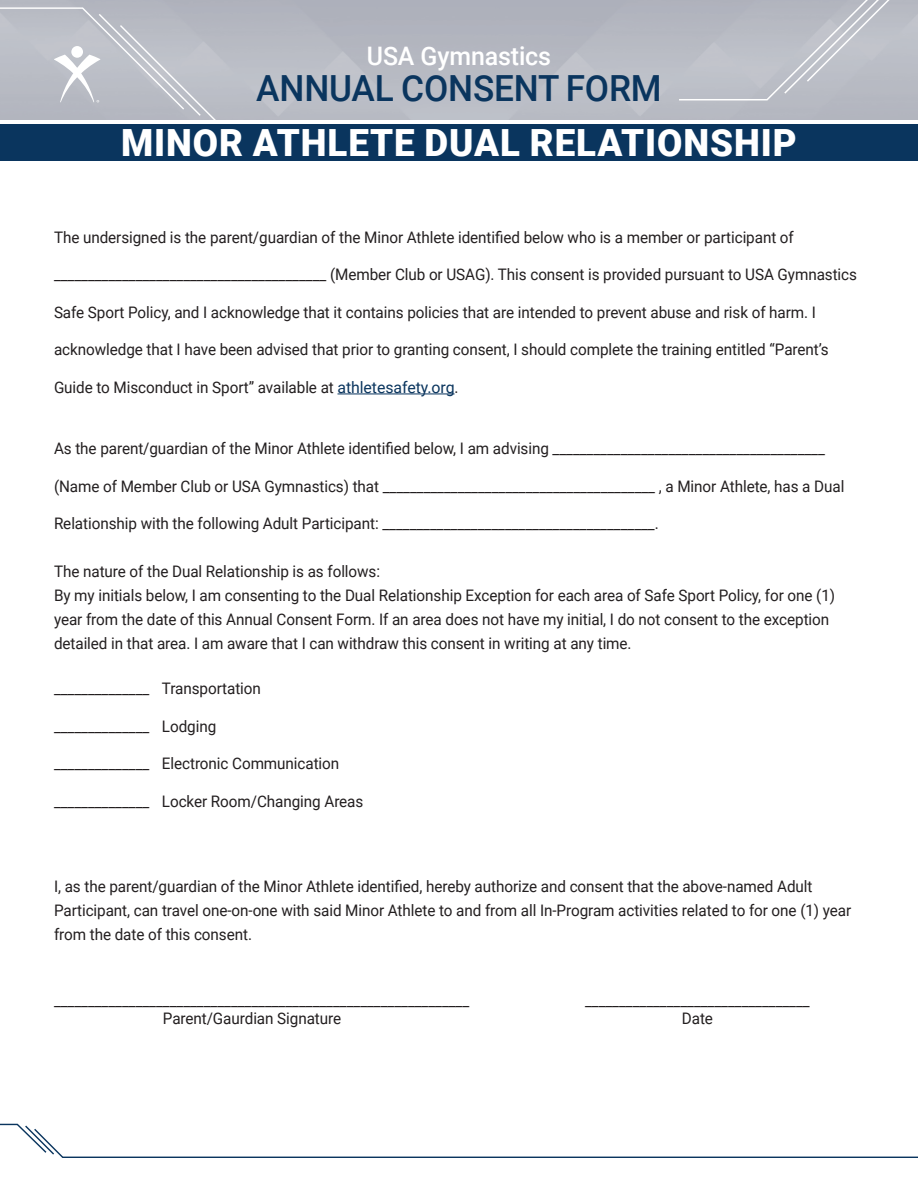
<style>
.page{position:relative;width:918px;height:1188px;background:#fff}
.page>*{position:absolute;margin:0;border:0;box-sizing:border-box;transform-origin:0 0}
.Form_title_-_head{font:900 37.5px "Roboto";letter-spacing:.025em;color:#fff}
.t1{font:500 36px "Roboto";letter-spacing:-.005em;color:#0a355e}
.t2{font:500 25.5px "Roboto";letter-spacing:-.005em;color:#fff}
.bod-25pt_leading{font:15.9px "Roboto";letter-spacing:-.005em;color:#231f20;scale:.96 1}
.bod{font:15.9px/24px "Roboto";letter-spacing:-.005em;color:#231f20;scale:.96 1}
.signature-date_tabs{font:15.9px "Roboto";letter-spacing:-.005em;color:#231f20;scale:.96 1}
.s1{color:#0a355e}
</style>
<div class="page">
<svg style="left:0;top:1123px;width:918px;height:35px"></svg>
<svg style="left:678px;top:0;width:239px;height:101px;background:#bbbec6"></svg>
<svg style="left:0;top:7px;width:223px;height:113px;background:#bdc0c8"></svg>
<div style="left:0;top:124px;width:918px;height:36px;background:#0a355e"></div>
<hr style="left:337px;top:394px;width:118px;height:1px;background:#0a355e">
<h3 class="t2" style="left:367px;top:38px;width:186px">USA Gymnastics</h3>
<h2 class="t1" style="left:256px;top:63px;width:407px">ANNUAL CONSENT FORM</h2>
<p class="Form_title_-_head" style="left:121px;top:117px;width:677px">MINOR ATHLETE DUAL RELATIONSHIP</p>
<p class="bod-25pt_leading" style="left:54px;top:226px;width:772px">The undersigned is the parent/guardian of the Minor Athlete identified below who is a member or participant of</p>
<p class="bod-25pt_leading" style="left:54px;top:263px;width:838px">________________________________________ (Member Club or USAG). This consent is provided pursuant to USA Gymnastics</p>
<p class="bod-25pt_leading" style="left:54px;top:301px;width:795px">Safe Sport Policy, and I acknowledge that it contains policies that are intended to prevent abuse and risk of harm. I</p>
<p class="bod-25pt_leading" style="left:54px;top:338px;width:809px">acknowledge that I have been advised that prior to granting consent, I should complete the training entitled “Parent’s</p>
<p class="bod-25pt_leading" style="left:54px;top:376px;width:423px">Guide to Misconduct in Sport” available at <span class="s1">athletesafety.org</span>.</p>
<p class="bod-25pt_leading" style="left:54px;top:437px;width:805px">As the parent/guardian of the Minor Athlete identified below, I am advising ________________________________________</p>
<p class="bod-25pt_leading" style="left:54px;top:475px;width:825px">(Name of Member Club or USA Gymnastics) that ________________________________________ , a Minor Athlete, has a Dual</p>
<p class="bod-25pt_leading" style="left:54px;top:512px;width:631px">Relationship with the following Adult Participant: ________________________________________.</p>
<p class="bod" style="left:54px;top:559px;width:341px">The nature of the Dual Relationship is as follows:</p>
<p class="bod" style="left:54px;top:583px;width:815px">By my initials below, I am consenting to the Dual Relationship Exception for each area of Safe Sport Policy, for one (1) year from the date of this Annual Consent Form. If an area does not have my initial, I do not consent to the exception detailed in that area. I am aware that I can withdraw this consent in writing at any time.</p>
<p class="bod-25pt_leading" style="left:54px;top:677px;width:217px">______________ Transportation</p>
<p class="bod-25pt_leading" style="left:54px;top:715px;width:171px">______________ Lodging</p>
<p class="bod-25pt_leading" style="left:54px;top:752px;width:299px">______________ Electronic Communication</p>
<p class="bod-25pt_leading" style="left:54px;top:790px;width:324px">______________ Locker Room/Changing Areas</p>
<p class="bod" style="left:54px;top:874px;width:832px">I, as the parent/guardian of the Minor Athlete identified, hereby authorize and consent that the above-named Adult<br>Participant, can travel one-on-one with said Minor Athlete to and from all In-Program activities related to for one (1) year from the date of this consent.</p>
<p class="signature-date_tabs" style="left:54px;top:989px;width:434px">_____________________________________________________________</p>
<p class="signature-date_tabs" style="left:585px;top:989px;width:236px">_________________________________</p>
<p class="signature-date_tabs" style="left:163px;top:1007px;width:187px">Parent/Gaurdian Signature</p>
<p class="signature-date_tabs" style="left:682px;top:1007px;width:34px">Date</p>
</div>
